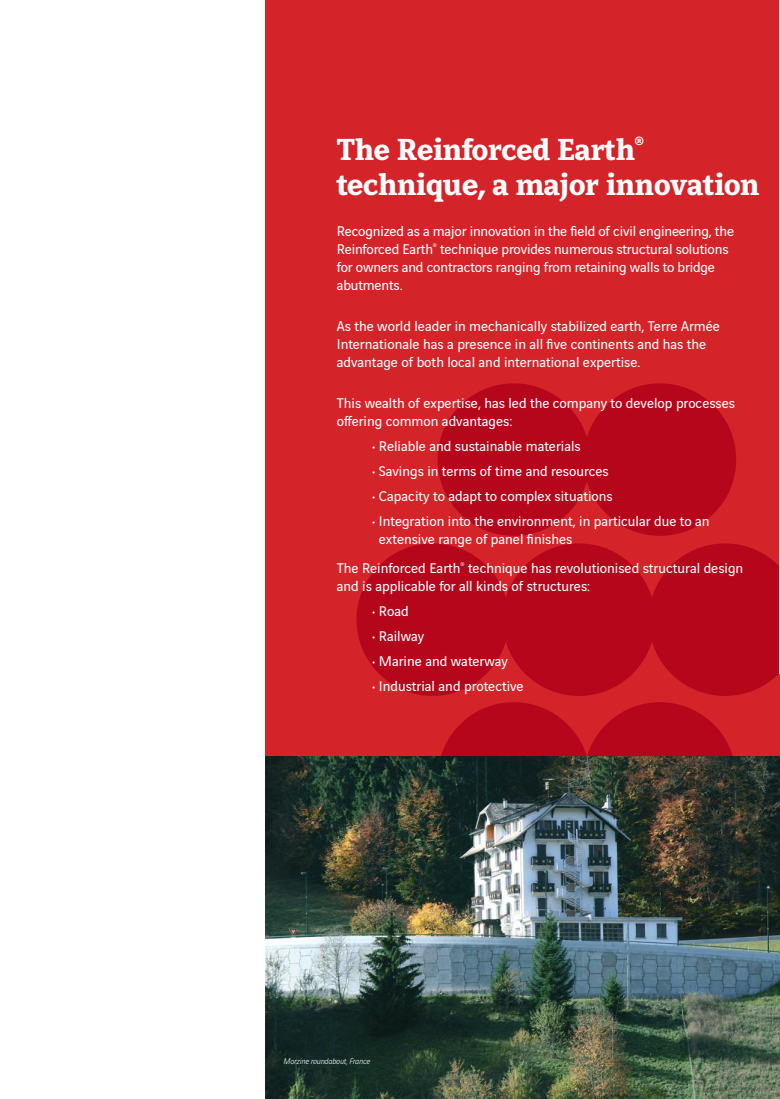
<style>
.page{position:relative;width:780px;height:1099px;background:#fff}
.page>*{position:absolute;margin:0;border:0;box-sizing:border-box;transform-origin:0 0}
.t1{font:700 32.5px/35px "Vinci Serif";letter-spacing:-.01em;color:#fff}
.t2{font:15px/18px "Vinci Sans";color:#fff}
.t3{font:italic 300 8.75px "Vinci Sans";color:#fff}
</style>
<div class="page">
<div style="left:266px;top:0;width:514px;height:1098px;background:#d42429"></div>
<svg style="left:356px;top:383px;width:424px;height:373px;fill:#b6061c"></svg>
<svg style="left:779px;top:0;width:1px;height:373px"></svg>
<img style="left:266px;top:756px;width:514px;height:342px">
<h1 class="t1" style="left:337px;top:129px;width:424px">The Reinforced Earth<sup>® </sup>technique, a major innovation</h1>
<p class="t2" style="left:337px;top:220px;width:399px">Recognized as a major innovation in the field of civil engineering, the Reinforced Earth<sup>®</sup> technique provides numerous structural solutions for owners and contractors ranging from retaining walls to bridge abutments.</p>
<p class="t2" style="left:337px;top:315px;width:384px">As the world leader in mechanically stabilized earth, Terre Armée<br>Internationale has a presence in all five continents and has the advantage of both local and international expertise.</p>
<p class="t2" style="left:337px;top:392px;width:399px">This wealth of expertise, has led the company to develop processes offering common advantages:</p>
<p class="t2" style="left:372px;top:436px;width:210px">• Reliable and sustainable materials</p>
<p class="t2" style="left:372px;top:461px;width:238px">• Savings in terms of time and resources</p>
<p class="t2" style="left:372px;top:486px;width:242px">• Capacity to adapt to complex situations</p>
<p class="t2" style="left:379px;top:511px;width:332px;text-indent:-7px">• Integration into the environment, in particular due to an extensive range of panel finishes</p>
<p class="t2" style="left:337px;top:557px;width:408px">The Reinforced Earth<sup>®</sup> technique has revolutionised structural design and is applicable for all kinds of structures:</p>
<p class="t2" style="left:372px;top:601px;width:38px">• Road</p>
<p class="t2" style="left:372px;top:626px;width:53px">• Railway</p>
<p class="t2" style="left:372px;top:651px;width:137px">• Marine and waterway</p>
<p class="t2" style="left:372px;top:676px;width:153px">• Industrial and protective</p>
<p class="t3" style="left:283px;top:1054px;width:88px">Morzine roundabout, France</p>
</div>
